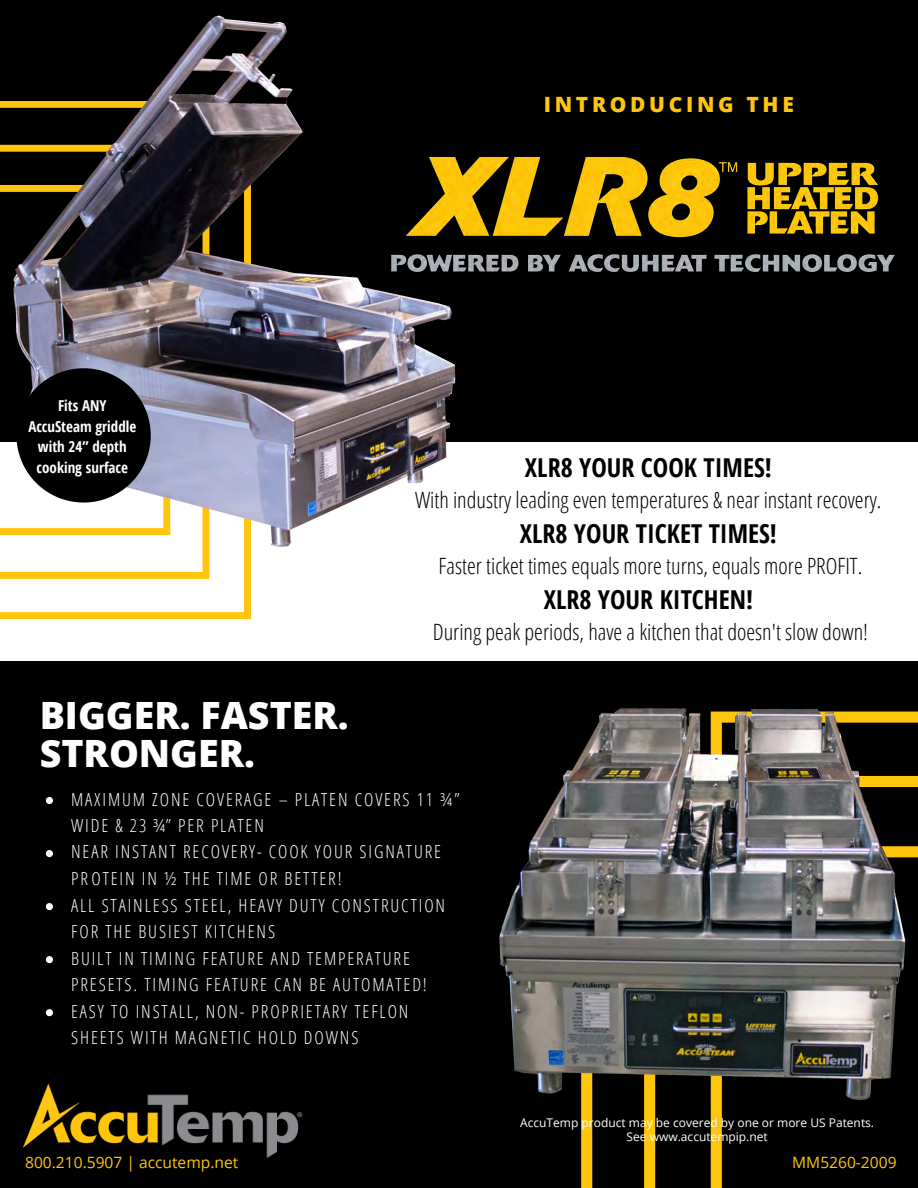
<style>
.page{position:relative;width:918px;height:1188px;background:#000}
.page>*{position:absolute;margin:0;border:0;box-sizing:border-box;transform-origin:0 0}
.t1{font:800 37.65px/37.2px "Open Sans";color:#fff}
.t2{font:700 26.1px "Open Sans Condensed";color:#000}
.t3{font:300 22.5px "Open Sans Condensed";color:#000}
.t4{font:800 21px "Open Sans";letter-spacing:.175em;color:#ffc50c}
.t5{font:300 18px/26.5px "Open Sans Condensed";letter-spacing:.105em;color:#fff}
.t6{font:15.6px "Open Sans";color:#ffc50c}
.t7{font:700 15px/20.7px "Open Sans Condensed";color:#fff;text-align:center}
.t8{font:12px/14.4px "Open Sans";color:#fff;text-align:center}
</style>
<div class="page">
<div style="left:0;top:442px;width:918px;height:218px;background:#fff"></div>
<img style="left:23px;top:1084px;width:27px;height:64px">
<img style="left:50px;top:660px;width:868px;height:528px">
<img style="left:0;top:15px;width:456px;height:605px">
<svg style="left:16px;top:368px;width:135px;height:135px"></svg>
<svg style="left:46px;top:797px;width:7px;height:7px"></svg>
<svg style="left:46px;top:850px;width:7px;height:7px"></svg>
<svg style="left:46px;top:903px;width:7px;height:7px"></svg>
<svg style="left:46px;top:956px;width:7px;height:7px"></svg>
<svg style="left:46px;top:1009px;width:7px;height:7px"></svg>
<img style="left:392px;top:157px;width:503px;height:115px">
<p class="t4" style="left:544px;top:90px;width:252px">INTRODUCING THE</p>
<p class="t7" style="left:28px;top:395px;width:109px">Fits ANY<br>AccuSteam griddle with 24” depth cooking surface</p>
<h1 class="t1" style="left:40px;top:696px;width:311px">BIGGER. FASTER.<br>STRONGER.</h1>
<h2 class="t2" style="left:525px;top:449px;width:248px">XLR8 YOUR COOK TIMES!</h2>
<p class="t3" style="left:415px;top:484px;width:468px">With industry leading even temperatures &amp; near instant recovery.</p>
<h2 class="t2" style="left:520px;top:515px;width:259px">XLR8 YOUR TICKET TIMES!</h2>
<p class="t3" style="left:439px;top:550px;width:425px">Faster ticket times equals more turns, equals more PROFIT.</p>
<h2 class="t2" style="left:544px;top:581px;width:211px">XLR8 YOUR KITCHEN!</h2>
<p class="t3" style="left:433px;top:616px;width:437px">During peak periods, have a kitchen that doesn't slow down!</p>
<p class="t5" style="left:71px;top:785px;width:390px">MA X I MUM Z ON E C O V E R A G E – P L A T E N C O V E R S 1 1 ¾ ” W I D E &amp; 2 3 ¾” P E R P L A T E N<br>N E A R I N S T A N T R E C O V E R Y - C OO K Y O U R S I GN A T U R E<br>P R O T E I N I N ½ T H E T I ME O R B E T T E R !<br>A L L S T A I N L E S S S T E E L , H E A V Y D U T Y C ON S T R U C T I ON<br>F O R T H E B U S I E S T K I T C H E N S<br>B U I L T I N T I M I NG F E A T U R E A N D T EMP E R A T U R E<br>P R E S E T S . T I M I NG F E A T U R E C A N B E A U T OMA T E D !<br>E A S Y T O I N S T A L L , NON - P R O P R I E T A R Y T E F L ON<br>S H E E T S W I T H MA GN E T I C H O L D D OWN S</p>
<p class="t8" style="left:520px;top:1115px;width:355px">AccuTemp product may be covered by one or more US Patents.<br>See www.accutempip.net</p>
<p class="t6" style="left:25px;top:1152px;width:215px">800.210.5907 | accutemp.net</p>
<p class="t6" style="left:792px;top:1152px;width:106px">MM5260-2009</p>
</div>
